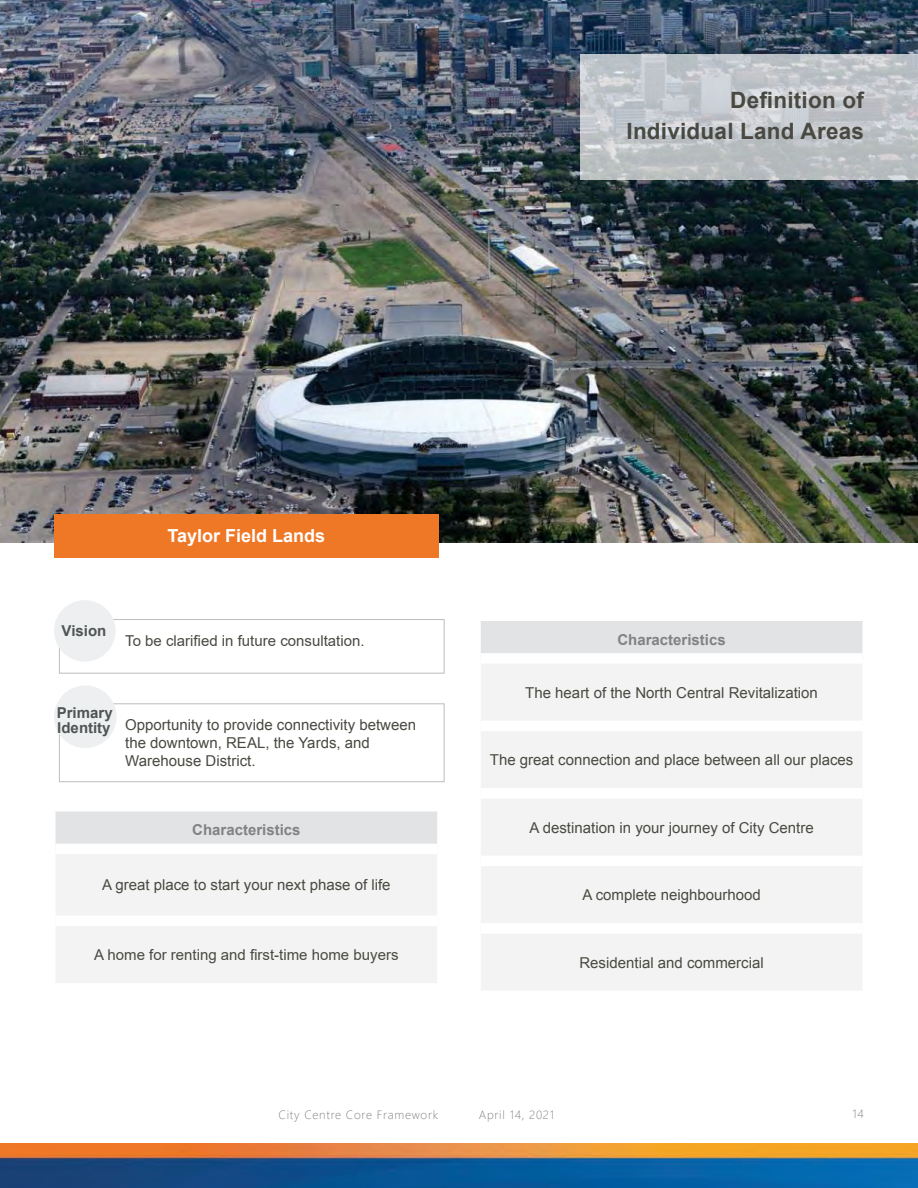
<style>
.page{position:relative;width:918px;height:1188px;background:#fff}
.page>*{position:absolute;margin:0;border:0;box-sizing:border-box;transform-origin:0 0}
.t1{font:700 22.5px/31.5px "Arial";letter-spacing:.01em;color:#494942;text-align:right}
.t2{font:700 18px "Arial";color:#fff}
.t3{font:15px/12.3px "Arial";color:#494942}
.t4{font:700 15px "Arial";color:#808284}
.t5{font:700 15px "Arial";color:#4f5455}
.t6{font:300 12px "Segoe UI";letter-spacing:.06em;color:#808284}
.s1{font-weight:700;color:#4f5455}
</style>
<div class="page">
<img style="left:0;top:1143px;width:918px;height:45px">
<img style="left:0;top:0;width:918px;height:542px">
<div style="left:54px;top:514px;width:385px;height:43px;background:#ef7827"></div>
<div style="left:59px;top:619px;width:386px;height:55px;border:1px solid #bbbdbf"></div>
<div style="left:54px;top:600px;width:62px;height:62px;background:#eeeff0;border-radius:50%"></div>
<div style="left:55px;top:811px;width:383px;height:38px;background:#e2e3e4"></div>
<div style="left:56px;top:854px;width:381px;height:129px;background:#f3f3f3"></div>
<hr style="left:54px;top:810px;width:385px;height:2px;background:#fff">
<hr style="left:54px;top:811px;width:2px;height:38px;background:#fff">
<hr style="left:437px;top:811px;width:2px;height:38px;background:#fff">
<div style="left:56px;top:916px;width:381px;height:10px;background:#fff"></div>
<div style="left:56px;top:844px;width:381px;height:10px;background:#fff"></div>
<div style="left:59px;top:703px;width:386px;height:79px;border:1px solid #bbbdbf"></div>
<div style="left:54px;top:685px;width:63px;height:63px;background:#eeeff0;border-radius:50%"></div>
<div style="left:480px;top:620px;width:383px;height:38px;background:#e2e3e4"></div>
<div style="left:481px;top:664px;width:381px;height:326px;background:#f3f3f3"></div>
<hr style="left:479px;top:620px;width:385px;height:1px;background:#fff">
<hr style="left:479px;top:621px;width:2px;height:37px;background:#fff">
<hr style="left:862px;top:621px;width:2px;height:37px;background:#fff">
<div style="left:481px;top:721px;width:381px;height:10px;background:#fff"></div>
<div style="left:481px;top:788px;width:381px;height:11px;background:#fff"></div>
<div style="left:481px;top:856px;width:381px;height:10px;background:#fff"></div>
<div style="left:481px;top:923px;width:381px;height:11px;background:#fff"></div>
<div style="left:481px;top:653px;width:381px;height:11px;background:#fff"></div>
<svg style="left:580px;top:54px;width:338px;height:125px;background:#c1c6ca"></svg>
<h1 class="t1" style="left:627px;top:84px;width:239px">Definition of<br>Individual Land Areas</h1>
<p class="t2" style="left:168px;top:529px;width:159px">Taylor Field Lands</p>
<p class="t5" style="left:62px;top:625px;width:46px">Vision</p>
<p class="t3" style="left:125px;top:634px;width:241px">To be clarified in future consultation.</p>
<p class="t3" style="left:57px;top:707px;width:361px"><span class="s1">Primary<br>Identity</span> Opportunity to provide connectivity between</p>
<p class="t3" style="left:125px;top:735px;width:246px;line-height:18px">the downtown, REAL, the Yards, and<br>Warehouse District.</p>
<p class="t4" style="left:192px;top:824px;width:110px">Characteristics</p>
<p class="t3" style="left:102px;top:880px;width:290px">A great place to start your next phase of life</p>
<p class="t3" style="left:94px;top:949px;width:306px">A home for renting and first-time home buyers</p>
<p class="t4" style="left:617px;top:634px;width:110px">Characteristics</p>
<p class="t3" style="left:525px;top:688px;width:294px">The heart of the North Central Revitalization</p>
<p class="t3" style="left:490px;top:755px;width:365px">The great connection and place between all our places</p>
<p class="t3" style="left:529px;top:823px;width:286px">A destination in your journey of City Centre</p>
<p class="t3" style="left:582px;top:890px;width:180px">A complete neighbourhood</p>
<p class="t3" style="left:579px;top:958px;width:186px">Residential and commercial</p>
<p class="t6" style="left:279px;top:1110px;width:161px">City Centre Core Framework</p>
<p class="t6" style="left:479px;top:1110px;width:77px">April 14, 2021</p>
<p class="t6" style="left:853px;top:1107px;width:13px">14</p>
</div>
